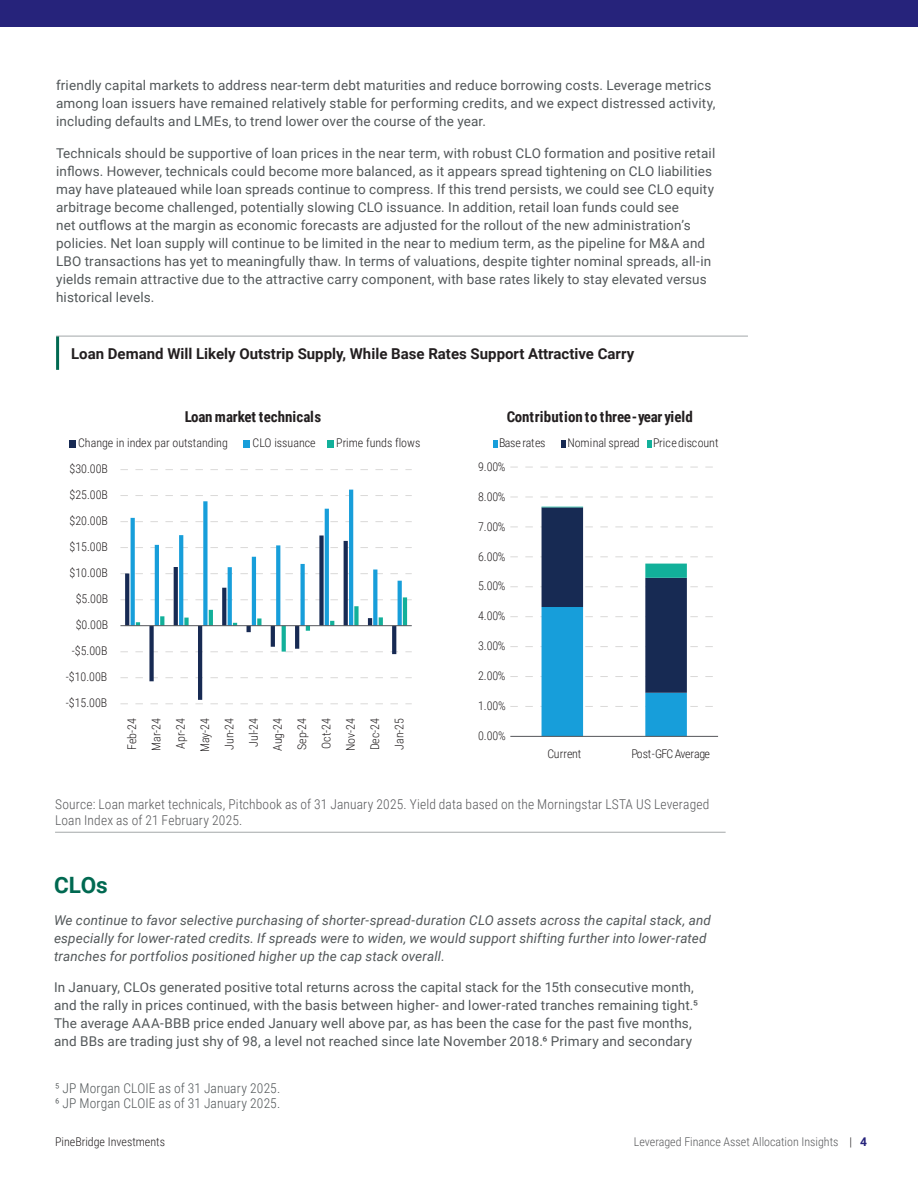
<style>
.page{position:relative;width:918px;height:1188px;background:#fff}
.page>*{position:absolute;margin:0;border:0;box-sizing:border-box;transform-origin:0 0}
.Header2{font:700 22.5px "Roboto";color:#006951}
.Chart_Subtitle_Callout{font:700 15px "Roboto";color:#231f20}
.t1{font:700 15px "Roboto Condensed";color:#231f20}
.Body_Copy{font:13.5px/18px "Roboto";letter-spacing:.01em;color:#525759}
.Body_Copy-2{font:italic 13.5px/18px "Roboto";letter-spacing:.01em;color:#525759}
.Disclosure_9_10_with_bottom_rule{font:300 13.5px/16.5px "Roboto Condensed";letter-spacing:.01em;color:#57585a}
.Disclosure_9_10{font:300 13.5px "Roboto Condensed";letter-spacing:.01em;color:#525759}
.t2{font:300 12px/24.3px "Roboto Condensed";color:#231f20;text-align:center}
.t3{font:300 12px "Roboto Condensed";color:#57585a}
.t4{font:300 12px "Roboto Condensed";letter-spacing:-.04em;color:#231f20}
.t5{font:300 12px "Roboto Condensed";letter-spacing:-.02em;color:#231f20}
.s1{color:#231f20}
.s2{font-family:"Roboto";font-weight:700;color:#26237b}
</style>
<div class="page">
<div style="left:0;top:0;width:918px;height:27px;background:#26237b"></div>
<hr style="left:56px;top:336px;width:692px;height:1px;background:#a3a7a9">
<hr style="left:56px;top:336px;width:3px;height:34px;background:#006951">
<svg style="left:120px;top:469px;width:292px;height:1px"></svg>
<svg style="left:120px;top:495px;width:292px;height:1px"></svg>
<svg style="left:120px;top:521px;width:292px;height:1px"></svg>
<svg style="left:120px;top:547px;width:292px;height:1px"></svg>
<svg style="left:120px;top:573px;width:292px;height:1px"></svg>
<svg style="left:120px;top:599px;width:292px;height:1px"></svg>
<svg style="left:120px;top:651px;width:292px;height:1px"></svg>
<svg style="left:120px;top:677px;width:292px;height:1px"></svg>
<svg style="left:120px;top:703px;width:292px;height:1px"></svg>
<svg style="left:392px;top:626px;width:4px;height:28px"></svg>
<svg style="left:368px;top:618px;width:4px;height:7px"></svg>
<svg style="left:344px;top:541px;width:4px;height:84px"></svg>
<div style="left:319px;top:536px;width:5px;height:90px;background:#172a53"></div>
<hr style="left:295px;top:626px;width:4px;height:23px;background:#172a53">
<hr style="left:271px;top:626px;width:4px;height:21px;background:#172a53">
<svg style="left:247px;top:626px;width:4px;height:6px"></svg>
<svg style="left:222px;top:588px;width:4px;height:37px"></svg>
<hr style="left:198px;top:626px;width:4px;height:74px;background:#172a53">
<svg style="left:174px;top:567px;width:4px;height:58px"></svg>
<div style="left:149px;top:626px;width:5px;height:55px;background:#172a53"></div>
<svg style="left:125px;top:573px;width:4px;height:52px"></svg>
<svg style="left:398px;top:581px;width:4px;height:44px"></svg>
<svg style="left:373px;top:570px;width:4px;height:55px"></svg>
<hr style="left:349px;top:490px;width:4px;height:136px;background:#179eda">
<svg style="left:325px;top:509px;width:4px;height:116px"></svg>
<svg style="left:301px;top:564px;width:4px;height:61px"></svg>
<svg style="left:276px;top:545px;width:4px;height:80px"></svg>
<hr style="left:252px;top:557px;width:4px;height:69px;background:#179eda">
<svg style="left:228px;top:567px;width:4px;height:58px"></svg>
<div style="left:203px;top:501px;width:5px;height:125px;background:#179eda"></div>
<svg style="left:179px;top:535px;width:4px;height:90px"></svg>
<hr style="left:155px;top:545px;width:4px;height:81px;background:#179eda">
<svg style="left:131px;top:518px;width:4px;height:107px"></svg>
<hr style="left:403px;top:597px;width:4px;height:29px;background:#12b09a">
<svg style="left:379px;top:617px;width:4px;height:8px"></svg>
<div style="left:354px;top:606px;width:5px;height:20px;background:#12b09a"></div>
<svg style="left:330px;top:621px;width:4px;height:4px"></svg>
<svg style="left:306px;top:626px;width:4px;height:5px"></svg>
<svg style="left:282px;top:626px;width:4px;height:26px"></svg>
<svg style="left:257px;top:618px;width:4px;height:7px"></svg>
<hr style="left:209px;top:610px;width:4px;height:16px;background:#12b09a">
<div style="left:184px;top:618px;width:5px;height:8px;background:#12b09a"></div>
<svg style="left:160px;top:616px;width:4px;height:9px"></svg>
<svg style="left:136px;top:622px;width:4px;height:3px"></svg>
<hr style="left:120px;top:625px;width:292px;height:1px;background:#54555a">
<div style="left:69px;top:440px;width:7px;height:7px;background:#172a53"></div>
<div style="left:244px;top:440px;width:6px;height:7px;background:#179eda"></div>
<div style="left:327px;top:440px;width:7px;height:7px;background:#12b09a"></div>
<svg style="left:510px;top:467px;width:203px;height:1px"></svg>
<svg style="left:510px;top:497px;width:203px;height:1px"></svg>
<svg style="left:510px;top:507px;width:208px;height:229px"></svg>
<hr style="left:510px;top:736px;width:208px;height:1px;background:#54555a">
<div style="left:493px;top:440px;width:5px;height:8px;background:#179eda"></div>
<div style="left:561px;top:440px;width:5px;height:8px;background:#172a53"></div>
<div style="left:647px;top:440px;width:5px;height:8px;background:#12b09a"></div>
<hr style="left:55px;top:832px;width:671px;height:1px;background:#a3a7a9">
<p class="Body_Copy" style="left:56px;top:76px;width:661px">friendly capital markets to address near-term debt maturities and reduce borrowing costs. Leverage metrics among loan issuers have remained relatively stable for performing credits, and we expect distressed activity, including defaults and LMEs, to trend lower over the course of the year.</p>
<p class="Body_Copy" style="left:56px;top:143px;width:661px">Technicals should be supportive of loan prices in the near term, with robust CLO formation and positive retail inflows. However, technicals could become more balanced, as it appears spread tightening on CLO liabilities may have plateaued while loan spreads continue to compress. If this trend persists, we could see CLO equity arbitrage become challenged, potentially slowing CLO issuance. In addition, retail loan funds could see<br>net outflows at the margin as economic forecasts are adjusted for the rollout of the new administration’s policies. Net loan supply will continue to be limited in the near to medium term, as the pipeline for M&amp;A and LBO transactions has yet to meaningfully thaw. In terms of valuations, despite tighter nominal spreads, all-in yields remain attractive due to the attractive carry component, with base rates likely to stay elevated versus historical levels.</p>
<p class="Chart_Subtitle_Callout" style="left:71px;top:343px;width:565px">Loan Demand Will Likely Outstrip Supply, While Base Rates Support Attractive Carry</p>
<p class="t1" style="left:185px;top:407px;width:138px">Loan market technicals</p>
<p class="t2" style="left:78px;top:431px;width:151px">Change in index par outstanding</p>
<p class="t2" style="left:253px;top:431px;width:65px">CLO issuance</p>
<p class="t2" style="left:336px;top:431px;width:86px">Prime funds flows</p>
<p class="t2" style="left:70px;top:456px;width:40px">$30.00B</p>
<p class="t2" style="left:70px;top:482px;width:40px">$25.00B</p>
<p class="t2" style="left:70px;top:508px;width:40px">$20.00B</p>
<p class="t2" style="left:70px;top:534px;width:40px">$15.00B</p>
<p class="t2" style="left:70px;top:560px;width:40px">$10.00B</p>
<p class="t2" style="left:76px;top:586px;width:34px">$5.00B</p>
<p class="t2" style="left:76px;top:612px;width:34px">$0.00B</p>
<p class="t2" style="left:72px;top:638px;width:37px">-$5.00B</p>
<p class="t2" style="left:66px;top:665px;width:43px">-$10.00B</p>
<p class="t2" style="left:66px;top:691px;width:43px">-$15.00B</p>
<p class="t2" style="left:119px;top:752px;width:36px;rotate:-90deg">Feb-24<br>Mar-24<br>Apr-24<br>May-24<br>Jun-24<br>Jul-24<br>Aug-24<br>Sep-24<br>Oct-24<br>Nov-24<br>Dec-24<br>Jan-25</p>
<p class="t1" style="left:507px;top:407px;width:188px">Contribution to three-year yield</p>
<p class="t5" style="left:499px;top:435px;width:48px">Baserates</p>
<p class="t2" style="left:568px;top:431px;width:152px">Nominal spread Pricediscount</p>
<p class="t2" style="left:478px;top:454px;width:29px">9.00%</p>
<p class="t2" style="left:478px;top:484px;width:29px">8.00%</p>
<p class="t2" style="left:478px;top:514px;width:29px">7.00%</p>
<p class="t2" style="left:478px;top:544px;width:29px">6.00%</p>
<p class="t2" style="left:478px;top:574px;width:29px">5.00%</p>
<p class="t2" style="left:478px;top:604px;width:29px">4.00%</p>
<p class="t2" style="left:478px;top:633px;width:29px">3.00%</p>
<p class="t2" style="left:478px;top:663px;width:29px">2.00%</p>
<p class="t2" style="left:478px;top:693px;width:29px">1.00%</p>
<p class="t2" style="left:478px;top:723px;width:29px">0.00%</p>
<p class="t2" style="left:548px;top:741px;width:35px">Current</p>
<p class="t4" style="left:631px;top:745px;width:80px">Post-GFC Average</p>
<p class="Disclosure_9_10_with_bottom_rule" style="left:55px;top:795px;width:656px">Source: Loan market technicals, Pitchbook as of 31 January 2025. Yield data based on the Morningstar LSTA US Leveraged<br>Loan Index as of 21 February 2025.</p>
<p class="Header2" style="left:54px;top:870px;width:55px">CLOs</p>
<p class="Body_Copy-2" style="left:54px;top:911px;width:659px">We continue to favor selective purchasing of shorter-spread-duration CLO assets across the capital stack, and especially for lower-rated credits. If spreads were to widen, we would support shifting further into lower-rated tranches for portfolios positioned higher up the cap stack overall.</p>
<p class="Body_Copy" style="left:54px;top:978px;width:645px">In January, CLOs generated positive total returns across the capital stack for the 15th consecutive month, and the rally in prices continued, with the basis between higher- and lower-rated tranches remaining tight.5<br>The average AAA-BBB price ended January well above par, as has been the case for the past five months, and BBs are trading just shy of 98, a level not reached since late November 2018.6 Primary and secondary</p>
<p class="Disclosure_9_10" style="left:55px;top:1078px;width:227px">5 JP Morgan CLOIE as of 31 January 2025.</p>
<p class="Disclosure_9_10" style="left:55px;top:1093px;width:227px">6 JP Morgan CLOIE as of 31 January 2025.</p>
<p class="t2" style="left:55px;top:1129px;width:112px">PineBridge Investments</p>
<p class="t3" style="left:634px;top:1133px;width:235px">Leveraged Finance Asset Allocation Insights <span class="s1">|</span> <span class="s2">4</span></p>
</div>
